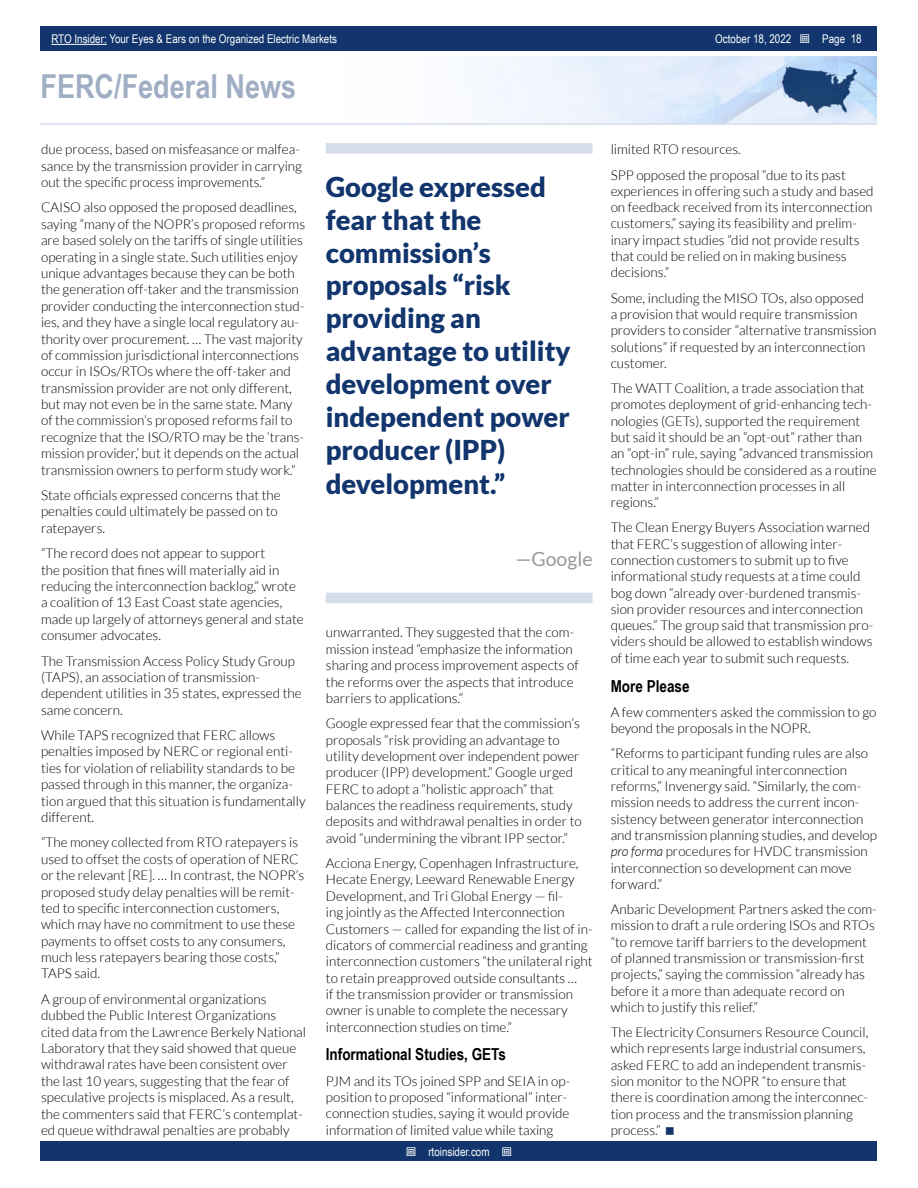
<style>
.page{position:relative;width:918px;height:1188px;background:#fff}
.page>*{position:absolute;margin:0;border:0;box-sizing:border-box;transform-origin:0 0}
.t1{font:700 33px "Arial Narrow";color:#a0aec4}
.t2{font:900 27.3px/33px "Lato";color:#11356c}
.t3{font:19.5px "Lato";color:#989898}
.t4{font:700 16.5px "Arial Narrow";color:#000}
.t5{font:300 13.5px/16.4px "Lato";color:#000}
.t6{font:12px "Arial Narrow";color:#fff}
.s1{font-style:italic}
</style>
<div class="page">
<div style="left:41px;top:1142px;width:836px;height:19px;background:#11356c"></div>
<div style="left:41px;top:27px;width:836px;height:24px;background:#11356c"></div>
<hr style="left:51px;top:44px;width:56px;height:1px;background:#fff">
<img style="left:474px;top:56px;width:403px;height:67px">
<hr style="left:40px;top:123px;width:837px;height:2px;background:#d6deec">
<div style="left:326px;top:143px;width:267px;height:11px;background:#d6deec"></div>
<div style="left:326px;top:593px;width:267px;height:10px;background:#d6deec"></div>
<p class="t6" style="left:51px;top:30px;width:287px">RTO Insider: Your Eyes &amp; Ears on the Organized Electric Markets</p>
<p class="t6" style="left:715px;top:30px;width:78px">October 18, 2022</p>
<p class="t6" style="left:822px;top:30px;width:41px">Page 18</p>
<h1 class="t1" style="left:40px;top:61px;width:257px">FERC/Federal News</h1>
<p class="t5" style="left:41px;top:141px;width:263px">due process, based on misfeasance or malfea&shy;sance by the transmission provider in carrying out the specific process improvements.”</p>
<p class="t5" style="left:41px;top:199px;width:266px">CAISO also opposed the proposed deadlines, saying “many of the NOPR’s proposed reforms are based solely on the tariffs of single utilities operating in a single state. Such utilities enjoy unique advantages because they can be both the generation off-taker and the transmission provider conducting the interconnection stud&shy;ies, and they have a single local regulatory au&shy;thority over procurement. … The vast majority of commission jurisdictional interconnections occur in ISOs/RTOs where the off-taker and transmission provider are not only different, but may not even be in the same state. Many of the commission’s proposed reforms fail to recognize that the ISO/RTO may be the ‘trans&shy;mission provider,’ but it depends on the actual transmission owners to perform study work.”</p>
<p class="t5" style="left:41px;top:487px;width:241px">State officials expressed concerns that the penalties could ultimately be passed on to ratepayers.</p>
<p class="t5" style="left:41px;top:545px;width:264px">“The record does not appear to support<br>the position that fines will materially aid in reducing the interconnection backlog,” wrote a coalition of 13 East Coast state agencies, made up largely of attorneys general and state consumer advocates.</p>
<p class="t5" style="left:41px;top:653px;width:262px">The Transmission Access Policy Study Group (TAPS), an association of transmission&shy;dependent utilities in 35 states, expressed the same concern.</p>
<p class="t5" style="left:41px;top:727px;width:266px">While TAPS recognized that FERC allows penalties imposed by NERC or regional enti&shy;ties for violation of reliability standards to be passed through in this manner, the organiza&shy;tion argued that this situation is fundamentally different.</p>
<p class="t5" style="left:41px;top:834px;width:265px">“The money collected from RTO ratepayers is used to offset the costs of operation of NERC or the relevant [RE]. … In contrast, the NOPR’s proposed study delay penalties will be remit&shy;ted to specific interconnection customers, which may have no commitment to use these payments to offset costs to any consumers, much less ratepayers bearing those costs,” TAPS said.</p>
<p class="t5" style="left:41px;top:991px;width:267px">A group of environmental organizations dubbed the Public Interest Organizations cited data from the Lawrence Berkely National Laboratory that they said showed that queue withdrawal rates have been consistent over the last 10 years, suggesting that the fear of speculative projects is misplaced. As a result, the commenters said that FERC’s contemplat&shy;ed queue withdrawal penalties are probably</p>
<h2 class="t2" style="left:326px;top:170px;width:247px">Google expressed fear that the commission’s proposals “risk providing an advantage to utility development over independent power producer (IPP) development.”</h2>
<h3 class="t3" style="left:515px;top:548px;width:79px">—Google</h3>
<p class="t5" style="left:326px;top:624px;width:254px">unwarranted. They suggested that the com&shy;mission instead “emphasize the information sharing and process improvement aspects of the reforms over the aspects that introduce barriers to applications.”</p>
<p class="t5" style="left:326px;top:715px;width:257px">Google expressed fear that the commission’s proposals “risk providing an advantage to utility development over independent power producer (IPP) development.” Google urged FERC to adopt a “holistic approach” that balances the readiness requirements, study deposits and withdrawal penalties in order to avoid “undermining the vibrant IPP sector.”</p>
<p class="t5" style="left:326px;top:855px;width:268px">Acciona Energy, Copenhagen Infrastructure, Hecate Energy, Leeward Renewable Energy Development, and Tri Global Energy — fil-<br>ing jointly as the Affected Interconnection Customers — called for expanding the list of in&shy;dicators of commercial readiness and granting interconnection customers “the unilateral right to retain preapproved outside consultants …<br>if the transmission provider or transmission owner is unable to complete the necessary interconnection studies on time.”</p>
<p class="t4" style="left:326px;top:1042px;width:182px">Informational Studies, GETs</p>
<p class="t5" style="left:326px;top:1073px;width:246px">PJM and its TOs joined SPP and SEIA in op&shy;position to proposed “informational” inter&shy;connection studies, saying it would provide information of limited value while taxing</p>
<p class="t6" style="left:428px;top:1143px;width:63px">rtoinsider.com</p>
<p class="t5" style="left:611px;top:137px;width:237px;line-height:25.3px">limited RTO resources.<br>SPP opposed the proposal “due to its past</p>
<p class="t5" style="left:611px;top:183px;width:264px">experiences in offering such a study and based on feedback received from its interconnection customers,” saying its feasibility and prelim&shy;inary impact studies “did not provide results that could be relied on in making business decisions.”</p>
<p class="t5" style="left:611px;top:290px;width:267px">Some, including the MISO TOs, also opposed<br>a provision that would require transmission providers to consider “alternative transmission solutions” if requested by an interconnection customer.</p>
<p class="t5" style="left:611px;top:380px;width:267px">The WATT Coalition, a trade association that promotes deployment of grid-enhancing tech&shy;nologies (GETs), supported the requirement but said it should be an “opt-out” rather than an “opt-in” rule, saying “advanced transmission technologies should be considered as a routine matter in interconnection processes in all regions.”</p>
<p class="t5" style="left:611px;top:519px;width:264px">The Clean Energy Buyers Association warned that FERC’s suggestion of allowing inter&shy;connection customers to submit up to five informational study requests at a time could bog down “already over-burdened transmis&shy;sion provider resources and interconnection queues.” The group said that transmission pro&shy;viders should be allowed to establish windows of time each year to submit such requests.</p>
<p class="t4" style="left:611px;top:673px;width:80px">More Please</p>
<p class="t5" style="left:611px;top:704px;width:267px">A few commenters asked the commission to go beyond the proposals in the NOPR.</p>
<p class="t5" style="left:611px;top:745px;width:268px">“Reforms to participant funding rules are also critical to any meaningful interconnection reforms,” Invenergy said. “Similarly, the com&shy;mission needs to address the current incon&shy;sistency between generator interconnection and transmission planning studies, and develop <span class="s1">pro forma</span> procedures for HVDC transmission interconnection so development can move forward.”</p>
<p class="t5" style="left:611px;top:901px;width:267px">Anbaric Development Partners asked the com&shy;mission to draft a rule ordering ISOs and RTOs “to remove tariff barriers to the development of planned transmission or transmission-first projects,” saying the commission “already has before it a more than adequate record on which to justify this relief.”</p>
<p class="t5" style="left:611px;top:1024px;width:259px">The Electricity Consumers Resource Council, which represents large industrial consumers, asked FERC to add an independent transmis&shy;sion monitor to the NOPR “to ensure that there is coordination among the interconnec&shy;tion process and the transmission planning process.”</p>
</div>
